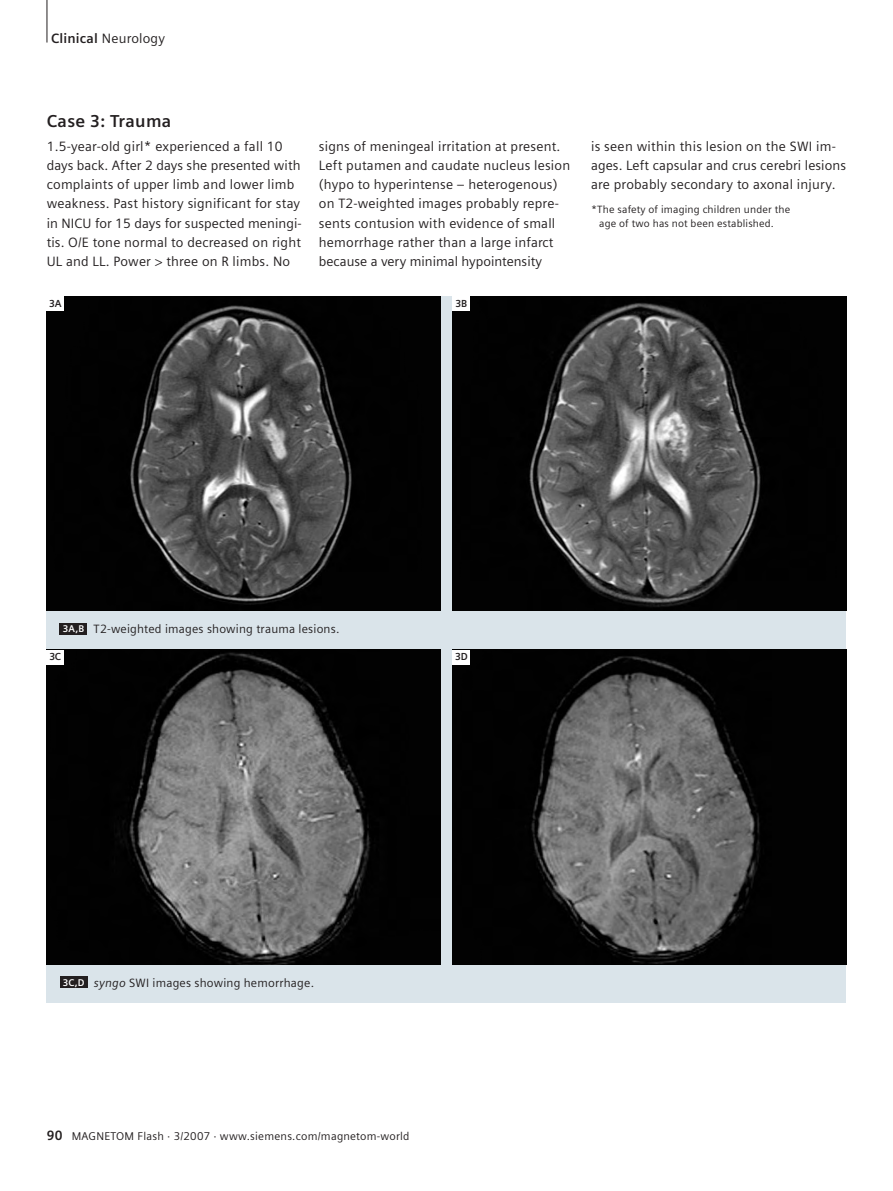
<style>
.page{position:relative;width:893px;height:1191px;background:#fff}
.page>*{position:absolute;margin:0;border:0;box-sizing:border-box;transform-origin:0 0}
.t1{font:700 17.25px "Siemens Sans";letter-spacing:.015em;color:#231f20}
.t2{font:13.5px/19.2px "Siemens Sans";letter-spacing:.015em;color:#231f20}
.t3{font:12px "Siemens Sans";letter-spacing:.015em;color:#231f20}
.t4{font:11.25px "Siemens Sans";letter-spacing:.02em;color:#231f20}
.t5{font:10.5px/14.9px "Siemens Sans";letter-spacing:.015em;color:#231f20}
.t6{font:700 10.2px "Siemens Sans";letter-spacing:-.025em;color:#231f20}
.s1{font-weight:700}
.s2{font-weight:700;font-size:9.75px;color:#fff}
.s3{font-style:italic}
.s4{font-weight:700;font-size:13.5px}
</style>
<div class="page">
<div style="left:47px;top:296px;width:799px;height:707px;background:#dae4ea"></div>
<img style="left:47px;top:296px;width:393px;height:314px">
<img style="left:453px;top:296px;width:393px;height:314px">
<div style="left:47px;top:296px;width:17px;height:15px;background:#fff"></div>
<div style="left:453px;top:296px;width:17px;height:15px;background:#fff"></div>
<div style="left:60px;top:623px;width:27px;height:11px;background:#231f20"></div>
<img style="left:47px;top:650px;width:393px;height:314px">
<img style="left:453px;top:650px;width:393px;height:314px">
<div style="left:47px;top:650px;width:17px;height:14px;background:#fff"></div>
<div style="left:453px;top:650px;width:17px;height:14px;background:#fff"></div>
<div style="left:60px;top:976px;width:27px;height:11px;background:#231f20"></div>
<hr style="left:47px;top:0;width:1px;height:43px;background:#231f20">
<p class="t2" style="left:51px;top:29px;width:116px"><span class="s1">Clinical</span> Neurology</p>
<p class="t1" style="left:47px;top:113px;width:126px">Case 3: Trauma</p>
<p class="t2" style="left:47px;top:137px;width:256px">1.5-year-old girl* experienced a fall 10 days back. After 2 days she presented with complaints of upper limb and lower limb weakness. Past history significant for stay in NICU for 15 days for suspected meningi&shy;tis. O/E tone normal to decreased on right UL and LL. Power &gt; three on R limbs. No</p>
<p class="t2" style="left:319px;top:137px;width:253px">signs of meningeal irritation at present.<br>Left putamen and caudate nucleus lesion (hypo to hyperintense – heterogenous) on T2-weighted images probably repre&shy;sents contusion with evidence of small hemorrhage rather than a large infarct because a very minimal hypointensity</p>
<p class="t2" style="left:591px;top:137px;width:256px">is seen within this lesion on the SWI im&shy;ages. Left capsular and crus cerebri lesions are probably secondary to axonal injury.</p>
<p class="t5" style="left:599px;top:202px;width:193px;text-indent:-8px">*The safety of imaging children under the age of two has not been established.</p>
<p class="t6" style="left:49px;top:298px;width:14px">3A</p>
<p class="t6" style="left:455px;top:298px;width:13px">3B</p>
<p class="t3" style="left:63px;top:623px;width:278px"><span class="s2">3A,B</span> T2-weighted images showing trauma lesions.</p>
<p class="t6" style="left:49px;top:652px;width:13px">3C</p>
<p class="t6" style="left:455px;top:652px;width:14px">3D</p>
<p class="t3" style="left:63px;top:976px;width:253px"><span class="s2">3C,D</span> <span class="s3">syngo</span> SWI images showing hemorrhage.</p>
<p class="t4" style="left:47px;top:1130px;width:364px"><span class="s4">90</span> MAGNETOM Flash · 3/2007 · www.siemens.com/magnetom-world</p>
</div>
